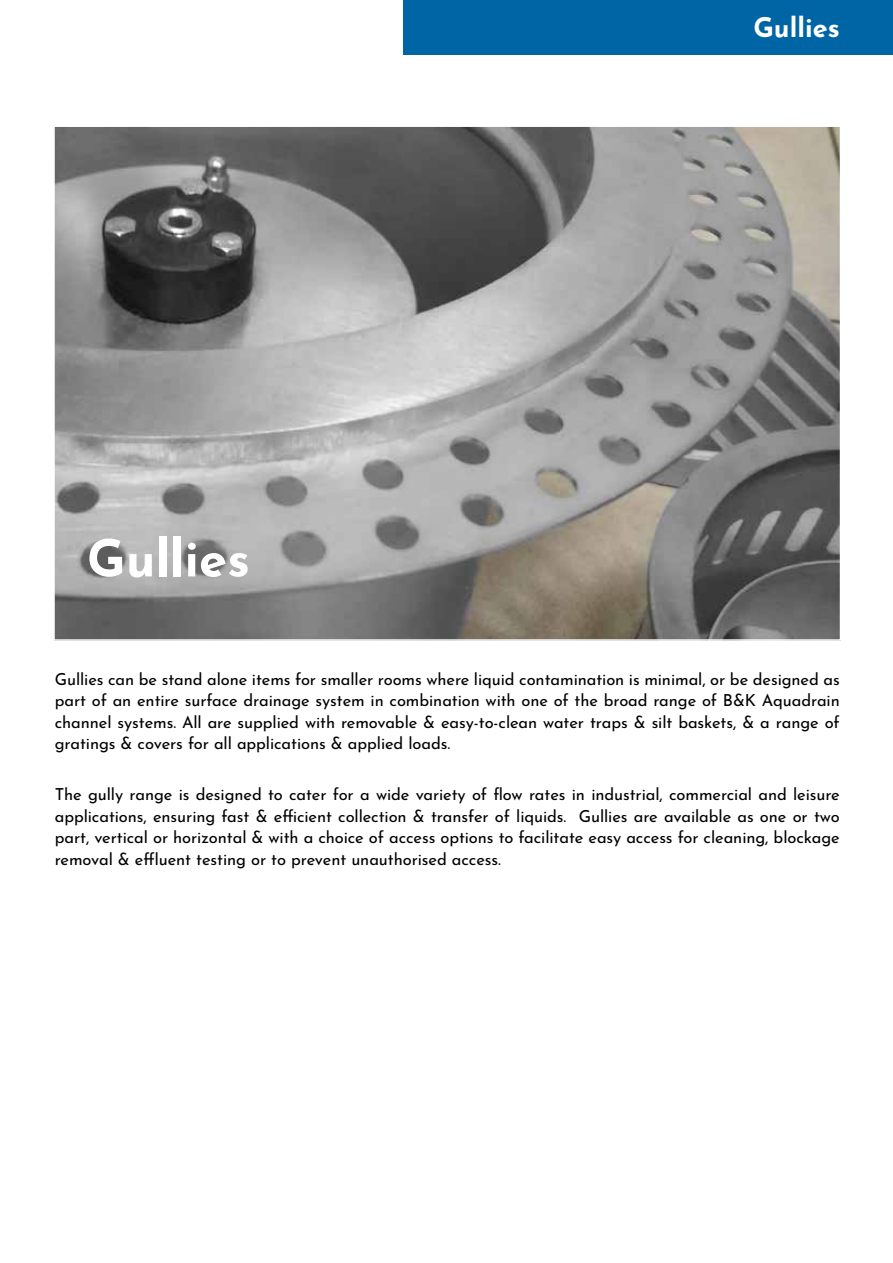
<style>
.page{position:relative;width:893px;height:1263px;background:#fff}
.page>*{position:absolute;margin:0;border:0;box-sizing:border-box;transform-origin:0 0}
.t1{font:700 51px "Josefin Sans";color:#fff}
.t2{font:700 27px "Josefin Sans";color:#fff}
.t3{font:16.5px/21.5px "Josefin Sans";letter-spacing:-.005em;color:#000;text-align:justify}
</style>
<div class="page">
<img style="left:56px;top:128px;width:782px;height:510px">
<div style="left:404px;top:0;width:489px;height:54px;background:#0065a5"></div>
<h1 class="t1" style="left:87px;top:513px;width:165px">Gullies</h1>
<h2 class="t2" style="left:753px;top:4px;width:88px">Gullies</h2>
<p class="t3" style="left:55px;top:666px;width:787px">Gullies can be stand alone items for smaller rooms where liquid contamination is minimal, or be designed as part of an entire surface drainage system in combination with one of the broad range of B&amp;K Aquadrain channel systems. All are supplied with removable &amp; easy-to-clean water traps &amp; silt baskets, &amp; a range of gratings &amp; covers for all applications &amp; applied loads.</p>
<p class="t3" style="left:55px;top:782px;width:786px">The gully range is designed to cater for a wide variety of flow rates in industrial, commercial and leisure applications, ensuring fast &amp; efficient collection &amp; transfer of liquids. Gullies are available as one or two part, vertical or horizontal &amp; with a choice of access options to facilitate easy access for cleaning, blockage removal &amp; effluent testing or to prevent unauthorised access.</p>
</div>
